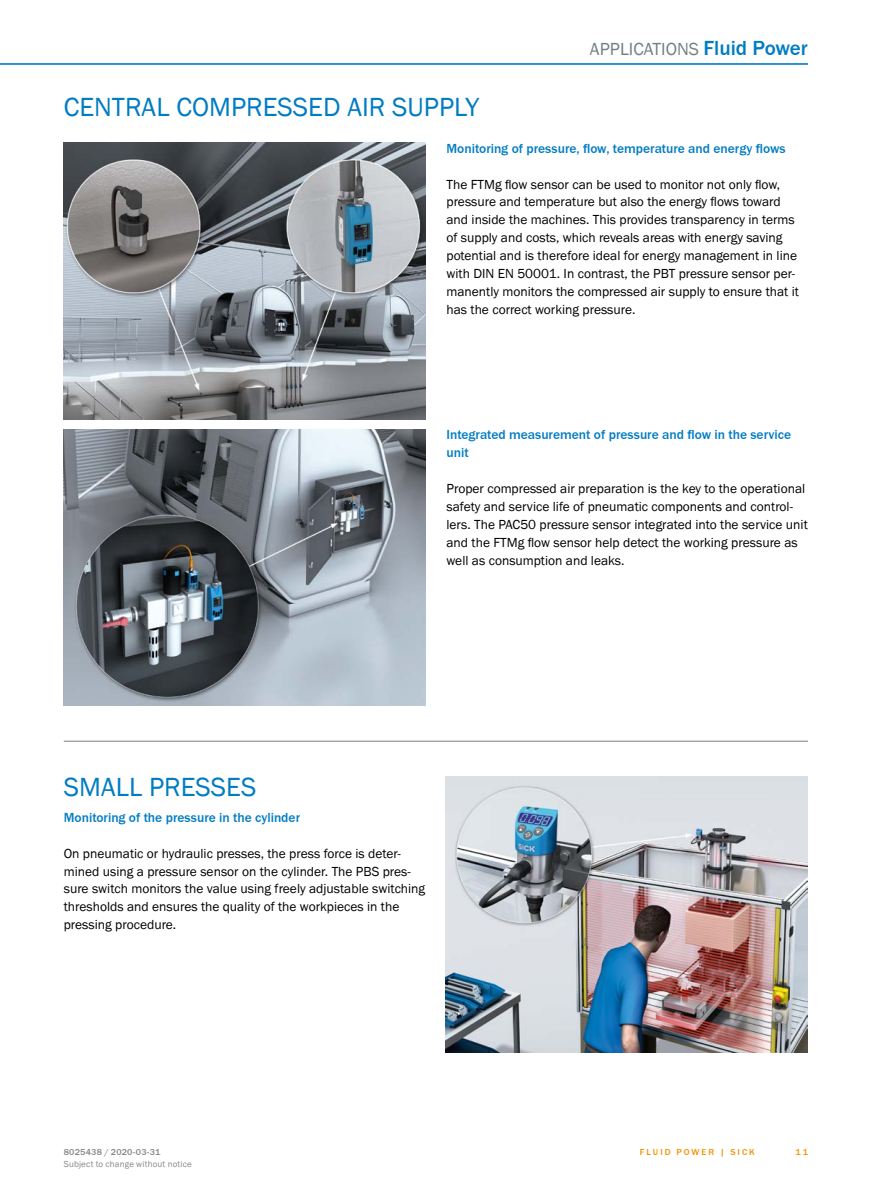
<style>
.page{position:relative;width:893px;height:1188px;background:#fff}
.page>*{position:absolute;margin:0;border:0;box-sizing:border-box;transform-origin:0 0}
.t1{font:27px "SICK Franklin";color:#007cc2}
.t2{font:18px "SICK Franklin";color:#737f86}
.t3{font:13.5px/17.9px "SICK Franklin";color:#000}
.t4{font:500 13.5px/17.9px "SICK Franklin";color:#007cc2}
.t5{font:9px "SICK Franklin";letter-spacing:.02em;color:#878787}
.t6{font:500 9px "SICK Franklin";letter-spacing:.02em;color:#878787}
.t7{font:500 9px "SICK Franklin";letter-spacing:.225em;color:#f39200}
.s1{font-weight:500;font-size:21px;color:#007cc2}
</style>
<div class="page">
<hr style="left:0;top:63px;width:808px;height:2px;background:#007cc2">
<img style="left:64px;top:143px;width:361px;height:276px">
<img style="left:64px;top:429px;width:361px;height:277px">
<img style="left:445px;top:776px;width:363px;height:277px">
<hr style="left:64px;top:741px;width:744px;height:1px;background:#737f86">
<h1 class="t1" style="left:64px;top:90px;width:417px">CENTRAL COMPRESSED AIR SUPPLY</h1>
<h2 class="t2" style="left:590px;top:38px;width:219px">APPLICATIONS <span class="s1">Fluid Power</span></h2>
<p class="t4" style="left:446px;top:140px;width:341px">Monitoring of pressure, flow, temperature and energy flows</p>
<p class="t3" style="left:446px;top:175px;width:354px">The FTMg flow sensor can be used to monitor not only flow, pressure and temperature but also the energy flows toward and inside the machines. This provides transparency in terms of supply and costs, which reveals areas with energy saving potential and is therefore ideal for energy management in line with DIN EN 50001. In contrast, the PBT pressure sensor per&shy;manently monitors the compressed air supply to ensure that it has the correct working pressure.</p>
<p class="t4" style="left:446px;top:426px;width:346px">Integrated measurement of pressure and flow in the service unit</p>
<p class="t3" style="left:446px;top:480px;width:363px">Proper compressed air preparation is the key to the operational safety and service life of pneumatic components and control&shy;lers. The PAC50 pressure sensor integrated into the service unit and the FTMg flow sensor help detect the working pressure as well as consumption and leaks.</p>
<h1 class="t1" style="left:64px;top:770px;width:194px">SMALL PRESSES</h1>
<p class="t4" style="left:64px;top:809px;width:238px">Monitoring of the pressure in the cylinder</p>
<p class="t3" style="left:64px;top:844px;width:363px">On pneumatic or hydraulic presses, the press force is deter&shy;mined using a pressure sensor on the cylinder. The PBS pres&shy;sure switch monitors the value using freely adjustable switching thresholds and ensures the quality of the workpieces in the pressing procedure.</p>
<p class="t6" style="left:64px;top:1146px;width:98px">8025438 / 2020-03-31</p>
<p class="t7" style="left:640px;top:1146px;width:116px">FLUID POWER | SICK</p>
<p class="t5" style="left:64px;top:1159px;width:130px">Subject to change without notice</p>
<p class="t7" style="left:796px;top:1146px;width:14px">11</p>
</div>
